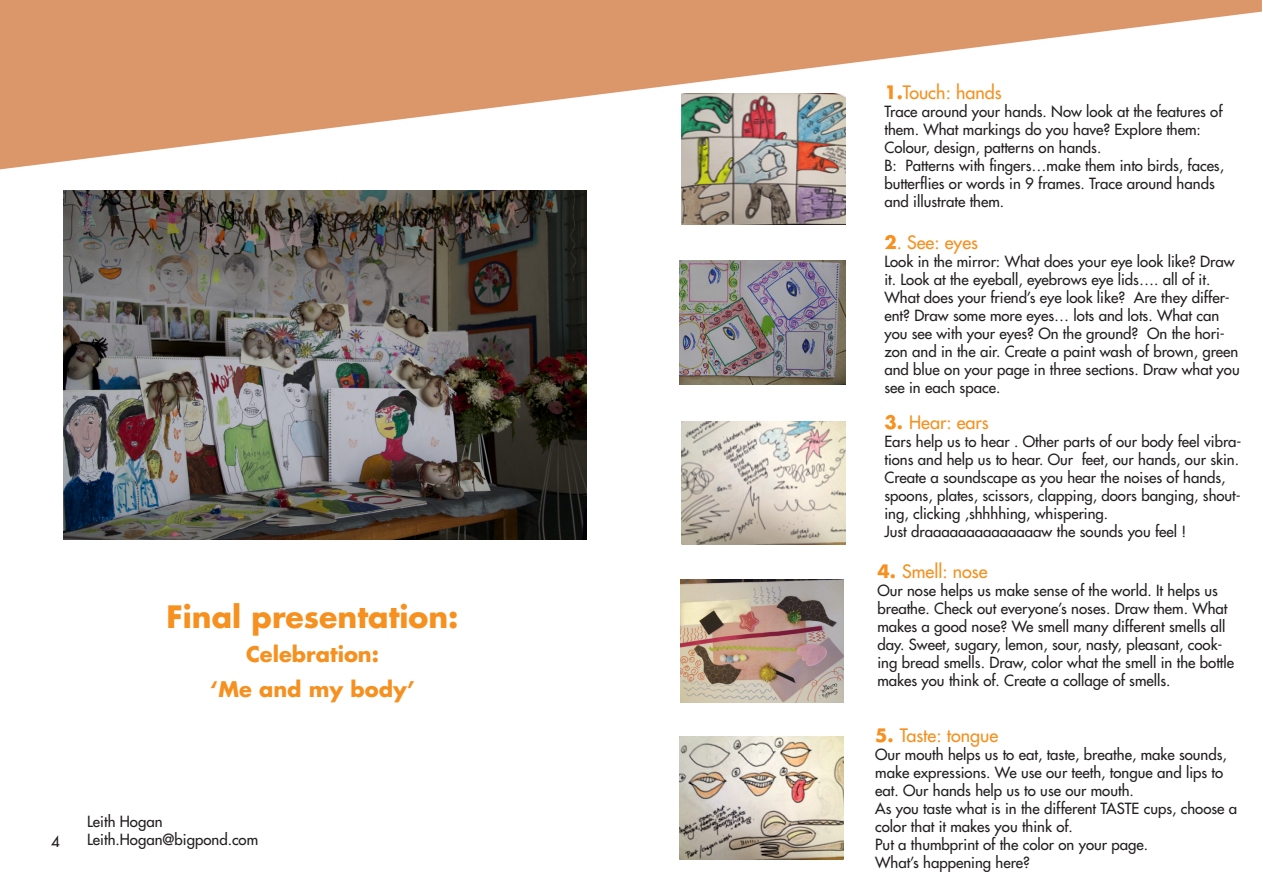
<style>
.page{position:relative;width:1263px;height:893px;background:#fff}
.page>*{position:absolute;margin:0;border:0;box-sizing:border-box;transform-origin:0 0}
.t1{font:700 30px "Futura";color:#f6901f}
.t2{font:700 21px "Futura";color:#f6901f}
.t3{font:18px "Futura";color:#f6901f}
.t4{font:15px/18px "Futura";color:#231f20}
.s1{font-weight:700}
</style>
<div class="page">
<svg style="left:0;top:0;width:1262px;height:169px;fill:#db976a"></svg>
<img style="left:64px;top:191px;width:523px;height:348px">
<img style="left:681px;top:93px;width:165px;height:131px">
<img style="left:680px;top:260px;width:166px;height:125px">
<img style="left:681px;top:421px;width:165px;height:124px">
<img style="left:680px;top:579px;width:164px;height:123px">
<img style="left:680px;top:737px;width:164px;height:122px">
<p class="t1" style="left:167px;top:596px;width:293px">Final presentation:</p>
<p class="t2" style="left:246px;top:640px;width:134px">Celebration:</p>
<p class="t2" style="left:211px;top:674px;width:205px">‘Me and my body’</p>
<p class="t4" style="left:51px;top:832px;width:10px">4</p>
<p class="t4" style="left:87px;top:812px;width:77px">Leith Hogan</p>
<p class="t4" style="left:87px;top:830px;width:173px">Leith.Hogan@bigpond.com</p>
<p class="t3" style="left:884px;top:81px;width:119px"><span class="s1">1.</span>Touch: hands</p>
<p class="t4" style="left:884px;top:102px;width:339px">Trace around your hands. Now look at the features of them. What markings do you have? Explore them:<br>Colour, design, patterns on hands.</p>
<p class="t4" style="left:884px;top:156px;width:341px">B: Patterns with fingers…make them into birds, faces, butterflies or words in 9 frames. Trace around hands and illustrate them.</p>
<p class="t3" style="left:884px;top:231px;width:95px"><span class="s1">2</span>. See: eyes</p>
<p class="t4" style="left:884px;top:253px;width:357px">Look in the mirror: What does your eye look like? Draw it. Look at the eyeball, eyebrows eye lids…. all of it.<br>What does your friend’s eye look like? Are they differ&shy;ent? Draw some more eyes… lots and lots. What can you see with your eyes? On the ground? On the hori&shy;zon and in the air. Create a paint wash of brown, green and blue on your page in three sections. Draw what you see in each space.</p>
<p class="t3" style="left:884px;top:411px;width:106px"><span class="s1">3.</span> Hear: ears</p>
<p class="t4" style="left:884px;top:432px;width:359px">Ears help us to hear . Other parts of our body feel vibra&shy;tions and help us to hear. Our feet, our hands, our skin.<br>Create a soundscape as you hear the noises of hands, spoons, plates, scissors, clapping, doors banging, shout&shy;ing, clicking ,shhhhing, whispering.</p>
<p class="t4" style="left:884px;top:522px;width:303px">Just draaaaaaaaaaaaaaw the sounds you feel !</p>
<p class="t3" style="left:877px;top:560px;width:112px"><span class="s1">4.</span> Smell: nose</p>
<p class="t4" style="left:877px;top:582px;width:358px">Our nose helps us make sense of the world. It helps us breathe. Check out everyone’s noses. Draw them. What makes a good nose? We smell many different smells all day. Sweet, sugary, lemon, sour, nasty, pleasant, cook&shy;ing bread smells. Draw, color what the smell in the bottle makes you think of. Create a collage of smells.</p>
<p class="t3" style="left:875px;top:723px;width:125px"><span class="s1">5.</span> Taste: tongue</p>
<p class="t4" style="left:875px;top:745px;width:353px">Our mouth helps us to eat, taste, breathe, make sounds, make expressions. We use our teeth, tongue and lips to eat. Our hands help us to use our mouth.</p>
<p class="t4" style="left:875px;top:799px;width:363px">As you taste what is in the different TASTE cups, choose a color that it makes you think of.</p>
<p class="t4" style="left:875px;top:835px;width:274px">Put a thumbprint of the color on your page.</p>
<p class="t4" style="left:875px;top:853px;width:156px">What’s happening here?</p>
</div>
